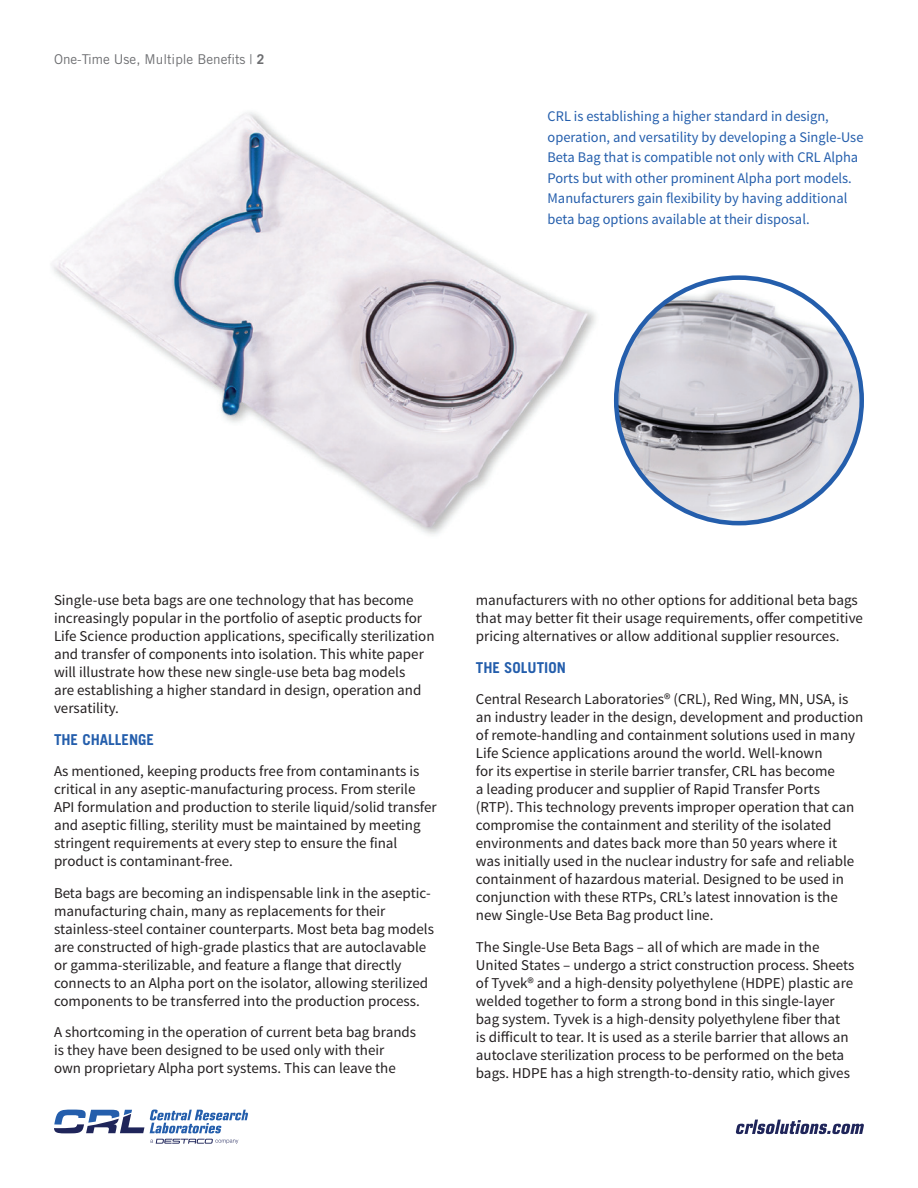
<style>
.page{position:relative;width:918px;height:1188px;background:#fff}
.page>*{position:absolute;margin:0;border:0;box-sizing:border-box;transform-origin:0 0}
.t1{font:15px/18px "Source Sans Pro";color:#231f20}
.t2{font:700 15px "Trade Gothic LT Std";color:#245eac}
.t3{font:14.7px/20.5px "Source Sans Pro";color:#245eac}
.t4{font:13.5px "Trade Gothic LT Std";color:#6c6d70}
.s1{font-weight:700}
</style>
<div class="page">
<svg style="left:736px;top:1120px;width:128px;height:14px"></svg>
<img style="left:52px;top:112px;width:544px;height:422px">
<img style="left:616px;top:278px;width:246px;height:245px;border-radius:123px">
<svg style="left:150px;top:1139px;width:88px;height:5px"></svg>
<svg style="left:150px;top:1110px;width:98px;height:23px"></svg>
<svg style="left:54px;top:1110px;width:90px;height:23px"></svg>
<p class="t4" style="left:54px;top:51px;width:212px">One-Time Use, Multiple Benefits | <span class="s1">2</span></p>
<p class="t3" style="left:548px;top:106px;width:317px">CRL is establishing a higher standard in design, operation, and versatility by developing a Single-Use Beta Bag that is compatible not only with CRL Alpha Ports but with other prominent Alpha port models.<br>Manufacturers gain flexibility by having additional beta bag options available at their disposal.</p>
<p class="t1" style="left:54px;top:592px;width:382px">Single-use beta bags are one technology that has become increasingly popular in the portfolio of aseptic products for Life Science production applications, specifically sterilization and transfer of components into isolation. This white paper will illustrate how these new single-use beta bag models<br>are establishing a higher standard in design, operation and versatility.</p>
<p class="t2" style="left:54px;top:730px;width:102px">THE CHALLENGE</p>
<p class="t1" style="left:54px;top:763px;width:384px">As mentioned, keeping products free from contaminants is critical in any aseptic-manufacturing process. From sterile API formulation and production to sterile liquid/solid transfer and aseptic filling, sterility must be maintained by meeting stringent requirements at every step to ensure the final product is contaminant-free.</p>
<p class="t1" style="left:54px;top:884px;width:382px">Beta bags are becoming an indispensable link in the aseptic&shy;manufacturing chain, many as replacements for their stainless-steel container counterparts. Most beta bag models are constructed of high-grade plastics that are autoclavable or gamma-sterilizable, and feature a flange that directly connects to an Alpha port on the isolator, allowing sterilized components to be transferred into the production process.</p>
<p class="t1" style="left:54px;top:1024px;width:364px">A shortcoming in the operation of current beta bag brands is they have been designed to be used only with their<br>own proprietary Alpha port systems. This can leave the</p>
<p class="t1" style="left:476px;top:592px;width:389px">manufacturers with no other options for additional beta bags that may better fit their usage requirements, offer competitive pricing alternatives or allow additional supplier resources.</p>
<p class="t2" style="left:476px;top:658px;width:92px">THE SOLUTION</p>
<p class="t1" style="left:476px;top:691px;width:389px">Central Research Laboratories® (CRL), Red Wing, MN, USA, is an industry leader in the design, development and production of remote-handling and containment solutions used in many Life Science applications around the world. Well-known<br>for its expertise in sterile barrier transfer, CRL has become<br>a leading producer and supplier of Rapid Transfer Ports<br>(RTP). This technology prevents improper operation that can compromise the containment and sterility of the isolated environments and dates back more than 50 years where it was initially used in the nuclear industry for safe and reliable containment of hazardous material. Designed to be used in conjunction with these RTPs, CRL’s latest innovation is the new Single-Use Beta Bag product line.</p>
<p class="t1" style="left:476px;top:938px;width:380px">The Single-Use Beta Bags – all of which are made in the United States – undergo a strict construction process. Sheets of Tyvek® and a high-density polyethylene (HDPE) plastic are welded together to form a strong bond in this single-layer bag system. Tyvek is a high-density polyethylene fiber that<br>is difficult to tear. It is used as a sterile barrier that allows an autoclave sterilization process to be performed on the beta bags. HDPE has a high strength-to-density ratio, which gives</p>
</div>
